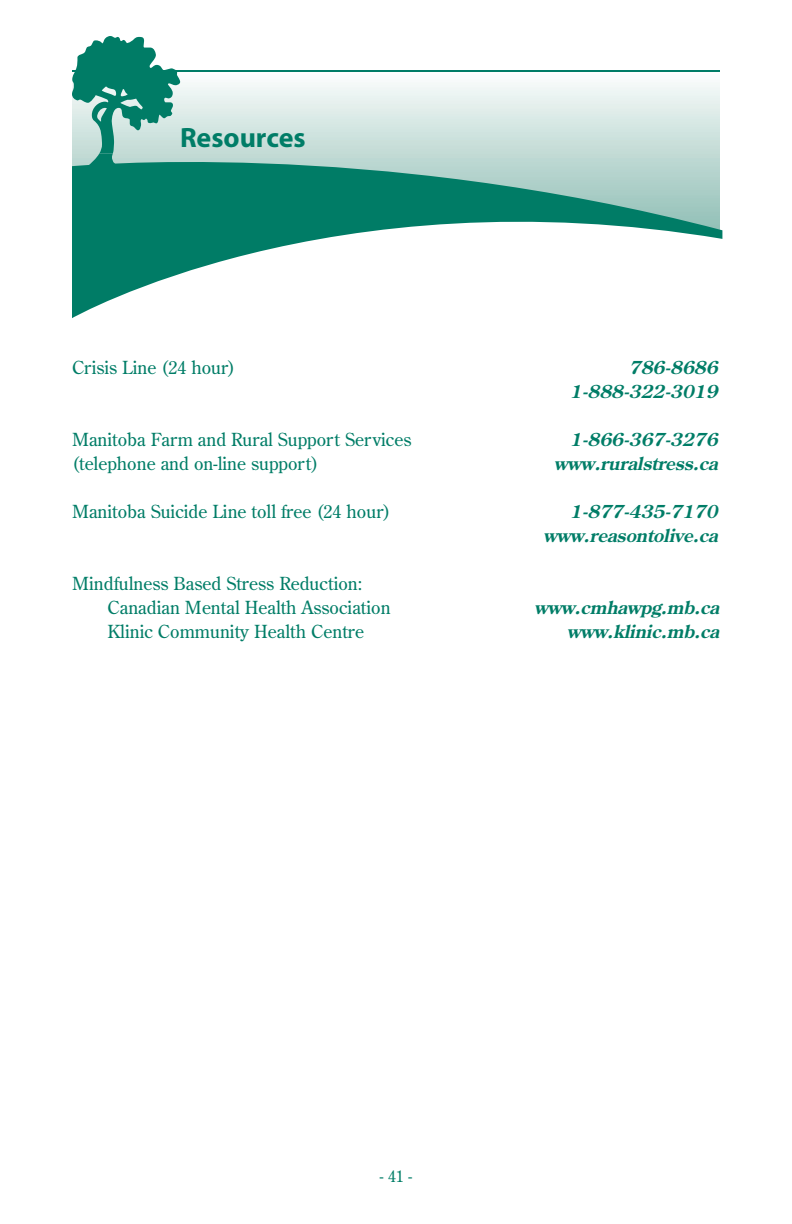
<style>
.page{position:relative;width:792px;height:1224px;background:#fff}
.page>*{position:absolute;margin:0;border:0;box-sizing:border-box;transform-origin:0 0}
.t1{font:700 28px "Myriad Pro";color:#007d67}
.t2{font:18px/24px "Century Old Style Std";color:#007d67}
.t3{font:italic 700 18px/24px "Century Old Style Std";color:#007d67;text-align:right}
.t4{font:16px "Century Old Style Std";color:#007d67}
</style>
<div class="page">
<hr style="left:72px;top:70px;width:648px;height:4px;background:#007d67">
<div style="left:72px;top:72px;width:648px;height:82px;background:#c3dcd6"></div>
<div style="left:72px;top:72px;width:648px;height:77px;background:#c7ddd8"></div>
<div style="left:72px;top:72px;width:648px;height:69px;background:#cbe0da"></div>
<div style="left:72px;top:72px;width:648px;height:64px;background:#cee3de"></div>
<div style="left:72px;top:72px;width:648px;height:58px;background:#d2e5e1"></div>
<div style="left:72px;top:72px;width:648px;height:53px;background:#d6e7e3"></div>
<div style="left:72px;top:72px;width:648px;height:45px;background:#dbebe8"></div>
<div style="left:72px;top:72px;width:648px;height:42px;background:#dfece9"></div>
<div style="left:72px;top:72px;width:648px;height:37px;background:#e3eeeb"></div>
<div style="left:72px;top:72px;width:648px;height:30px;background:#e7f0ee"></div>
<div style="left:72px;top:72px;width:648px;height:24px;background:#ebf4f2"></div>
<div style="left:72px;top:72px;width:648px;height:17px;background:#f0f6f5"></div>
<div style="left:72px;top:72px;width:648px;height:13px;background:#f4f9f7"></div>
<div style="left:72px;top:72px;width:648px;height:8px;background:#f8fbfa"></div>
<hr style="left:72px;top:72px;width:648px;height:1px;background:#fdfefe">
<svg style="left:72px;top:36px;width:108px;height:126px"></svg>
<svg style="left:72px;top:162px;width:650px;height:156px"></svg>
<h1 class="t1" style="left:180px;top:127px;width:127px">Resources</h1>
<p class="t2" style="left:72px;top:356px;width:165px">Crisis Line (24 hour)</p>
<p class="t3" style="left:570px;top:357px;width:153px">786-8686<br>1-888-322-3019</p>
<p class="t2" style="left:72px;top:428px;width:341px">Manitoba Farm and Rural Support Services</p>
<p class="t3" style="left:570px;top:429px;width:153px">1-866-367-3276</p>
<p class="t2" style="left:72px;top:452px;width:248px">(telephone and on-line support)</p>
<p class="t3" style="left:554px;top:453px;width:169px">www.ruralstress.ca</p>
<p class="t2" style="left:72px;top:500px;width:320px">Manitoba Suicide Line toll free (24 hour)</p>
<p class="t3" style="left:544px;top:501px;width:180px">1-877-435-7170 www.reasontolive.ca</p>
<p class="t2" style="left:107px;top:572px;width:285px;text-indent:-35px">Mindfulness Based Stress Reduction:<br>Canadian Mental Health Association</p>
<p class="t3" style="left:534px;top:597px;width:190px">www.cmhawpg.mb.ca</p>
<p class="t2" style="left:107px;top:620px;width:258px">Klinic Community Health Centre</p>
<p class="t3" style="left:567px;top:621px;width:157px">www.klinic.mb.ca</p>
<p class="t4" style="left:380px;top:1170px;width:34px">- 41 -</p>
</div>
